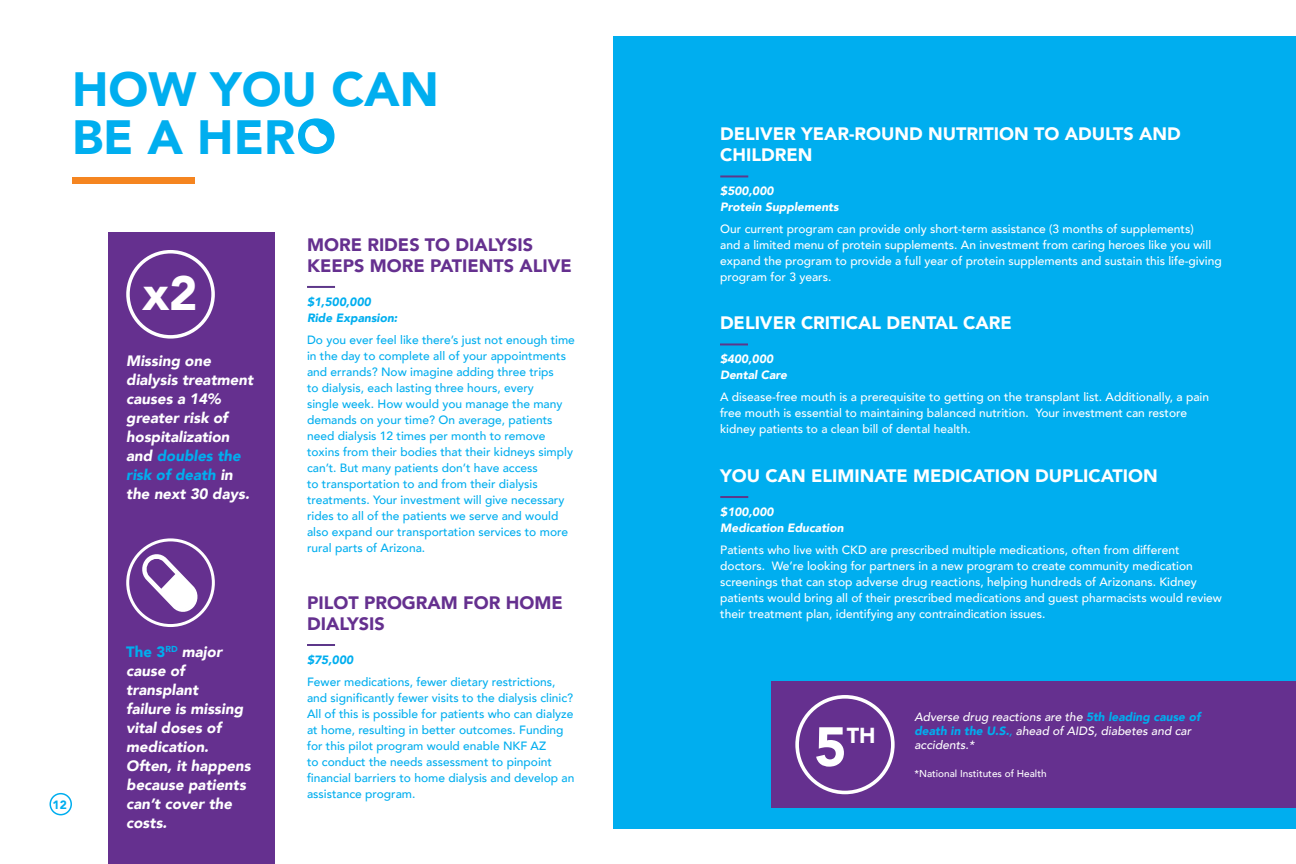
<style>
.page{position:relative;width:1296px;height:864px;background:#fff}
.page>*{position:absolute;margin:0;border:0;box-sizing:border-box;transform-origin:0 0}
.t1{font:900 54.7px "Avenir";color:#fff}
.t2{font:900 48px/48px "Avenir";color:#00aeef}
.t3{font:900 48px "Avenir";color:#fff}
.t4{font:900 21.7px "Avenir";color:#fff}
.t5{font:900 18px/21px "Avenir";color:#fff}
.t6{font:900 18px/21px "Avenir";color:#65308f}
.t7{font:italic 900 15px/19px "Avenir";color:#fff}
.t8{font:500 12px/16px "Avenir";color:#00aeef}
.t9{font:500 12px/16px "Avenir";color:#fff}
.t10{font:italic 500 12px/14px "Avenir";color:#fff}
.t11{font:italic 900 12px/16px "Avenir";color:#fff}
.t12{font:italic 900 12px/16px "Avenir";color:#00aeef}
.t13{font:900 12px "Avenir";color:#00aeef}
.t14{font:500 10px "Avenir";color:#fff}
.s1{color:#00aeef}
.s2{font-style:normal;color:#00aeef}
.s3{font-weight:900;color:#00aeef}
</style>
<div class="page">
<div style="left:49px;top:793px;width:23px;height:22px;border:2px solid #fff;border-radius:50%"></div>
<svg style="left:298px;top:118px;width:37px;height:36px"></svg>
<div style="left:72px;top:177px;width:122px;height:7px;background:#f58520"></div>
<div style="left:108px;top:233px;width:166px;height:631px;background:#65308f"></div>
<div style="left:126px;top:250px;width:89px;height:89px;border:4px solid #fff;border-radius:50%"></div>
<hr style="left:307px;top:286px;width:28px;height:2px;background:#5d378a">
<div style="left:613px;top:36px;width:683px;height:793px;background:#00aeef"></div>
<div style="left:772px;top:681px;width:524px;height:127px;background:#65308f"></div>
<svg style="left:139px;top:548px;width:65px;height:70px"></svg>
<div style="left:126px;top:538px;width:89px;height:89px;border:3px solid #fff;border-radius:50%"></div>
<div style="left:50px;top:793px;width:22px;height:22px;border:2px solid #00aeef;border-radius:50%"></div>
<hr style="left:720px;top:343px;width:28px;height:2px;background:#5d378a">
<hr style="left:720px;top:175px;width:28px;height:2px;background:#5d378a">
<hr style="left:720px;top:496px;width:28px;height:2px;background:#5d378a">
<hr style="left:307px;top:644px;width:28px;height:2px;background:#5d378a">
<div style="left:795px;top:695px;width:100px;height:99px;border:4px solid #fff;border-radius:50%"></div>
<h2 class="t2" style="left:72px;top:64px;width:368px">HOW YOU CAN<br>BE A HER</h2>
<p class="t13" style="left:53px;top:794px;width:16px">12</p>
<h2 class="t3" style="left:142px;top:252px;width:57px">x2</h2>
<p class="t7" style="left:126px;top:351px;width:128px">Missing one dialysis treatment causes a 14% greater risk of hospitalization and <span class="s1">doubles the risk of death</span> in the next 30 days.</p>
<p class="t7" style="left:126px;top:642px;width:126px"><span class="s2">The 3</span><sup>RD</sup> major cause of transplant<br>failure is missing vital doses of medication.<br>Often, it happens because patients can’t cover the costs.</p>
<h3 class="t6" style="left:307px;top:234px;width:266px">MORE RIDES TO DIALYSIS<br>KEEPS MORE PATIENTS ALIVE</h3>
<p class="t12" style="left:307px;top:294px;width:92px">$1,500,000<br>Ride Expansion:</p>
<p class="t8" style="left:307px;top:331px;width:269px">Do you ever feel like there’s just not enough time in the day to complete all of your appointments and errands? Now imagine adding three trips<br>to dialysis, each lasting three hours, every<br>single week. How would you manage the many demands on your time? On average, patients need dialysis 12 times per month to remove toxins from their bodies that their kidneys simply can’t. But many patients don’t have access<br>to transportation to and from their dialysis treatments. Your investment will give necessary rides to all of the patients we serve and would also expand our transportation services to more rural parts of Arizona.</p>
<h3 class="t6" style="left:307px;top:592px;width:257px">PILOT PROGRAM FOR HOME<br>DIALYSIS</h3>
<p class="t12" style="left:307px;top:652px;width:48px">$75,000</p>
<p class="t8" style="left:307px;top:673px;width:269px">Fewer medications, fewer dietary restrictions, and significantly fewer visits to the dialysis clinic?<br>All of this is possible for patients who can dialyze at home, resulting in better outcomes. Funding for this pilot program would enable NKF AZ<br>to conduct the needs assessment to pinpoint financial barriers to home dialysis and develop an assistance program.</p>
<h3 class="t5" style="left:720px;top:123px;width:462px">DELIVER YEAR-ROUND NUTRITION TO ADULTS AND<br>CHILDREN</h3>
<p class="t11" style="left:720px;top:183px;width:120px">$500,000<br>Protein Supplements</p>
<p class="t9" style="left:720px;top:221px;width:503px">Our current program can provide only short-term assistance (3 months of supplements)<br>and a limited menu of protein supplements. An investment from caring heroes like you will expand the program to provide a full year of protein supplements and sustain this life-giving program for 3 years.</p>
<h3 class="t5" style="left:720px;top:312px;width:293px">DELIVER CRITICAL DENTAL CARE</h3>
<p class="t11" style="left:720px;top:351px;width:69px">$400,000<br>Dental Care</p>
<p class="t9" style="left:720px;top:389px;width:491px">A disease-free mouth is a prerequisite to getting on the transplant list. Additionally, a pain free mouth is essential to maintaining balanced nutrition. Your investment can restore kidney patients to a clean bill of dental health.</p>
<h3 class="t5" style="left:720px;top:465px;width:439px">YOU CAN ELIMINATE MEDICATION DUPLICATION</h3>
<p class="t11" style="left:720px;top:504px;width:125px">$100,000<br>Medication Education</p>
<p class="t9" style="left:720px;top:541px;width:503px">Patients who live with CKD are prescribed multiple medications, often from different doctors. We’re looking for partners in a new program to create community medication screenings that can stop adverse drug reactions, helping hundreds of Arizonans. Kidney patients would bring all of their prescribed medications and guest pharmacists would review their treatment plan, identifying any contraindication issues.</p>
<h1 class="t1" style="left:814px;top:700px;width:34px">5</h1>
<h3 class="t4" style="left:847px;top:717px;width:30px">TH</h3>
<p class="t10" style="left:914px;top:710px;width:288px">Adverse drug reactions are the <span class="s3">5th leading cause of death in the U.S.</span><span class="s1">,</span> ahead of AIDS, diabetes and car accidents.*</p>
<p class="t14" style="left:914px;top:765px;width:134px">*National Institutes of Health</p>
</div>
